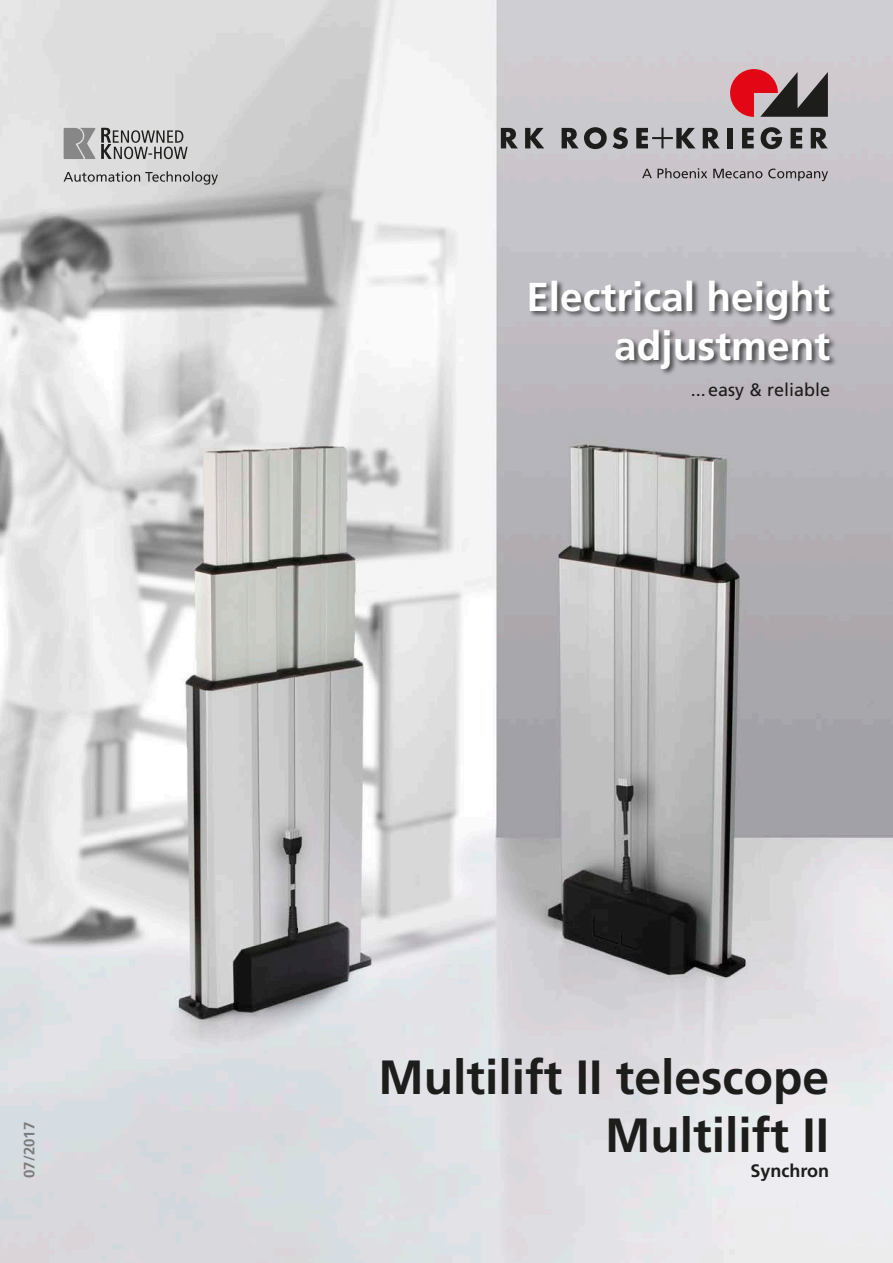
<style>
.page{position:relative;width:893px;height:1263px;background:#fff}
.page>*{position:absolute;margin:0;border:0;box-sizing:border-box;transform-origin:0 0}
.t1{font:700 48px/57.6px "Frutiger";color:#1d1d1b;text-align:right}
.t2{font:700 40.5px/48.6px "Frutiger";color:#fff;text-align:right}
.t3{font:18px "Frutiger";color:#1d1d1b}
.t4{font:700 18px "Frutiger";color:#1d1d1b}
.t5{font:700 15px "Frutiger";color:#7c7c7c}
</style>
<div class="page">
<img style="left:0;top:0;width:893px;height:1263px">
<svg style="left:642px;top:168px;width:65px;height:10px"></svg>
<svg style="left:713px;top:169px;width:49px;height:9px"></svg>
<svg style="left:768px;top:169px;width:60px;height:12px"></svg>
<svg style="left:501px;top:128px;width:17px;height:20px"></svg>
<svg style="left:525px;top:128px;width:19px;height:20px"></svg>
<svg style="left:562px;top:127px;width:45px;height:22px"></svg>
<svg style="left:613px;top:127px;width:15px;height:22px"></svg>
<svg style="left:703px;top:128px;width:17px;height:20px"></svg>
<div style="left:727px;top:128px;width:6px;height:20px;background:#1d1d1b"></div>
<svg style="left:742px;top:128px;width:12px;height:20px"></svg>
<svg style="left:761px;top:127px;width:21px;height:22px"></svg>
<svg style="left:791px;top:128px;width:11px;height:20px"></svg>
<svg style="left:811px;top:128px;width:17px;height:20px"></svg>
<svg style="left:636px;top:128px;width:60px;height:20px"></svg>
<svg style="left:730px;top:69px;width:98px;height:48px;background:#96555a"></svg>
<svg style="left:64px;top:171px;width:154px;height:14px;background:#b3b3b2"></svg>
<svg style="left:64px;top:128px;width:124px;height:31px;background:#a0a0a0"></svg>
<div style="left:528px;top:279px;width:309px;height:97px;background:#1d1d1b;opacity:.75"></div>
<p class="t5" style="left:21px;top:1178px;width:57px;rotate:-90deg">07/2017</p>
<p class="t2" style="left:526px;top:273px;width:305px">Electrical height adjustment</p>
<p class="t3" style="left:691px;top:379px;width:141px">...easy &amp; reliable</p>
<p class="t1" style="left:378px;top:1049px;width:452px">Multilift II telescope<br>Multilift II</p>
<p class="t4" style="left:750px;top:1160px;width:80px">Synchron</p>
</div>
